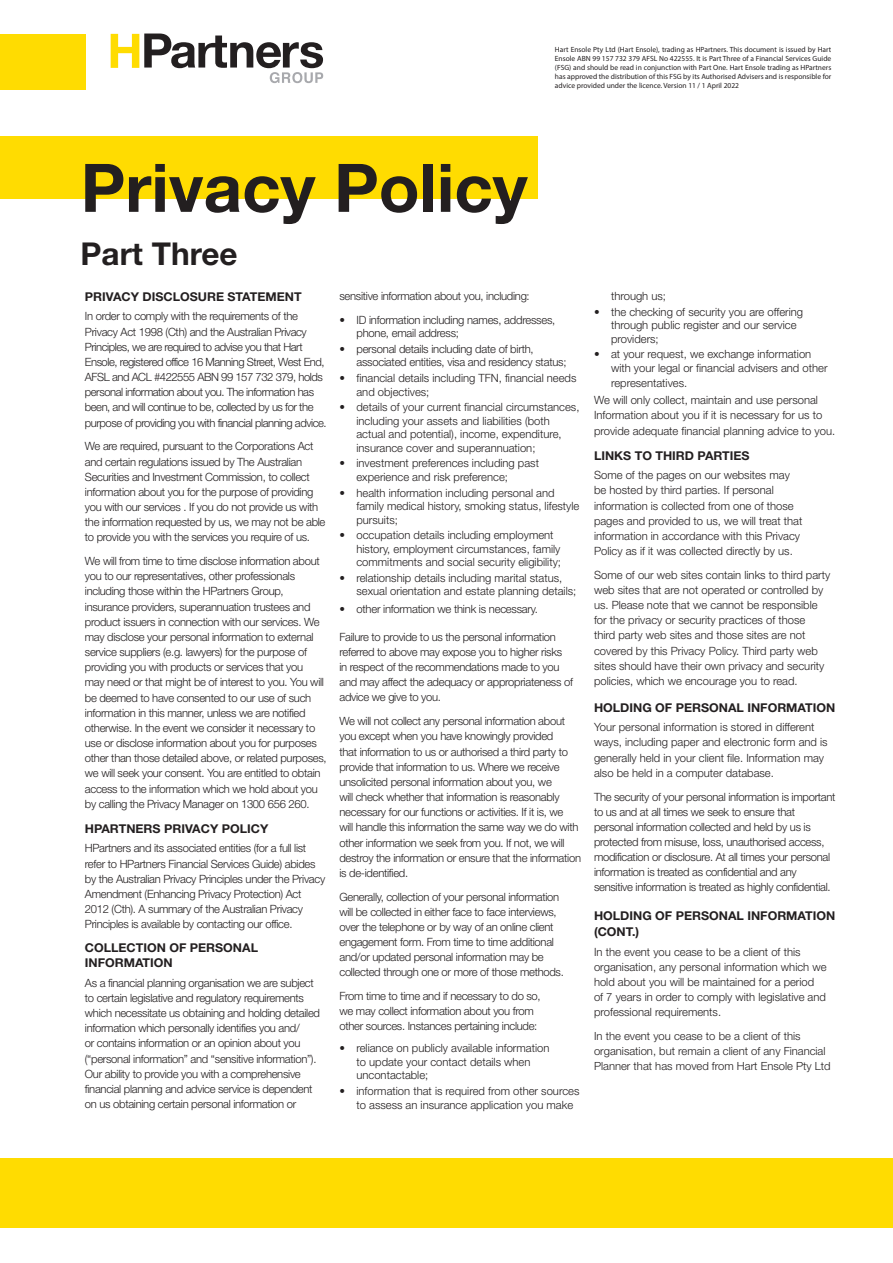
<style>
.page{position:relative;width:893px;height:1263px;background:#fff}
.page>*{position:absolute;margin:0;border:0;box-sizing:border-box;transform-origin:0 0}
.t1{font:700 67.05px "Helvetica Neue";color:#231f20}
.t2{font:700 31.5px "Helvetica Neue";color:#231f20}
.HEADING_1{font:700 12.15px/15.1px "Helvetica Neue";color:#231f20}
.BODY_COPY{font:300 11.4px/15.1px "Helvetica Neue";letter-spacing:-.025em;color:#231f20}
.BODY_COPY-2{font:300 11.4px/15.1px "Helvetica Neue";color:#231f20}
.BULLETS{font:300 11.4px/13.5px "Helvetica Neue";color:#231f20}
.BULLETS-2{font:300 11.4px/13.5px "Helvetica Neue";letter-spacing:-.02em;color:#231f20}
.BULLETS_LAST{font:300 11.4px "Helvetica Neue";letter-spacing:-.02em;color:#231f20}
.BODY_COPY-3{font:300 11.25px/15px "Helvetica Neue";color:#231f20}
.t3{font:7.5px/9px "Myriad Pro";color:#231f20;text-align:justify}
.s1{font-size:11.25px}
</style>
<div class="page">
<div style="left:0;top:136px;width:538px;height:62px;background:#ffdc01"></div>
<div style="left:0;top:34px;width:85px;height:56px;background:#ffdc01"></div>
<svg style="left:111px;top:34px;width:212px;height:49px"></svg>
<div style="left:0;top:1158px;width:893px;height:70px;background:#ffdc01"></div>
<p class="t3" style="left:555px;top:45px;width:278px">Hart Ensole Pty Ltd (Hart Ensole), trading as HPartners. This document is issued by Hart Ensole ABN 99 157 732 379 AFSL No 422555. It is Part Three of a Financial Services Guide (FSG) and should be read in conjunction with Part One. Hart Ensole trading as HPartners has approved the distribution of this FSG by its Authorised Advisers and is responsible for advice provided under the licence. Version 11 / 1 April 2022</p>
<p class="t1" style="left:81px;top:146px;width:448px">Privacy Policy</p>
<p class="t2" style="left:81px;top:234px;width:158px">Part Three</p>
<p class="HEADING_1" style="left:85px;top:289px;width:218px">PRIVACY DISCLOSURE STATEMENT</p>
<p class="BODY_COPY" style="left:85px;top:309px;width:243px">In order to comply with the requirements of the Privacy Act 1998 (Cth) and the Australian Privacy Principles, we are required to advise you that Hart Ensole, registered office 16 Manning Street, West End, AFSL and ACL #422555 ABN 99 157 732 379, holds personal information about you. The information has been, and will continue to be, collected by us for the purpose of providing you with financial planning advice.</p>
<p class="BODY_COPY" style="left:85px;top:438px;width:242px">We are required, pursuant to the Corporations Act and certain regulations issued by The Australian Securities and Investment Commission, to collect information about you for the purpose of providing you with our services . If you do not provide us with the information requested by us, we may not be able to provide you with the services you require of us.</p>
<p class="BODY_COPY" style="left:85px;top:553px;width:243px">We will from time to time disclose information about you to our representatives, other professionals including those within the HPartners Group, insurance providers, superannuation trustees and product issuers in connection with our services. We may disclose your personal information to external service suppliers (e.g. lawyers) for the purpose of providing you with products or services that you<br>may need or that might be of interest to you. You will be deemed to have consented to our use of such information in this manner, unless we are notified otherwise. In the event we consider it necessary to use or disclose information about you for purposes other than those detailed above, or related purposes, we will seek your consent. You are entitled to obtain access to the information which we hold about you by calling the Privacy Manager on 1300 656 260.</p>
<p class="HEADING_1" style="left:85px;top:821px;width:185px">HPARTNERS PRIVACY POLICY</p>
<p class="BODY_COPY" style="left:85px;top:841px;width:242px">HPartners and its associated entities (for a full list refer to HPartners Financial Services Guide) abides by the Australian Privacy Principles under the Privacy Amendment (Enhancing Privacy Protection) Act 2012 (Cth). A summary of the Australian Privacy Principles is available by contacting our office.</p>
<p class="HEADING_1" style="left:85px;top:940px;width:175px">COLLECTION OF PERSONAL<br>INFORMATION</p>
<p class="BODY_COPY" style="left:85px;top:975px;width:237px">As a financial planning organisation we are subject to certain legislative and regulatory requirements which necessitate us obtaining and holding detailed information which personally identifies you and/<br>or contains information or an opinion about you (“personal information” and “sensitive information”).<br>Our ability to provide you with a comprehensive financial planning and advice service is dependent on us obtaining certain personal information or</p>
<p class="BODY_COPY" style="left:339px;top:288px;width:192px">sensitive information about you, including:</p>
<p class="BULLETS-2" style="left:356px;top:313px;width:200px;text-indent:-17px">• ID information including names, addresses, phone, email address;</p>
<p class="BULLETS-2" style="left:356px;top:342px;width:212px;text-indent:-17px">• personal details including date of birth, associated entities, visa and residency status;</p>
<p class="BULLETS" style="left:356px;top:371px;width:222px;text-indent:-17px">• financial details including TFN, financial needs and objectives;</p>
<p class="BULLETS" style="left:356px;top:400px;width:224px;text-indent:-17px">• details of your current financial circumstances, including your assets and liabilities (both actual and potential), income, expenditure, insurance cover and superannuation;</p>
<p class="BULLETS" style="left:356px;top:456px;width:184px;text-indent:-17px">• investment preferences including past experience and risk preference;</p>
<p class="BULLETS" style="left:356px;top:485px;width:224px;text-indent:-17px">• health information including personal and family medical history, smoking status, lifestyle pursuits;</p>
<p class="BULLETS" style="left:356px;top:528px;width:206px;text-indent:-17px">• occupation details including employment history, employment circumstances, family commitments and social security eligibility;</p>
<p class="BULLETS" style="left:356px;top:571px;width:221px;text-indent:-17px">• relationship details including marital status, sexual orientation and estate planning details;</p>
<p class="BULLETS_LAST" style="left:339px;top:602px;width:200px">• other information we think is necessary.</p>
<p class="BODY_COPY" style="left:339px;top:629px;width:235px">Failure to provide to us the personal information referred to above may expose you to higher risks<br>in respect of the recommendations made to you and may affect the adequacy or appropriateness of advice we give to you.</p>
<p class="BODY_COPY" style="left:339px;top:713px;width:243px">We will not collect any personal information about you except when you have knowingly provided<br>that information to us or authorised a third party to provide that information to us. Where we receive unsolicited personal information about you, we<br>will check whether that information is reasonably necessary for our functions or activities. If it is, we<br>will handle this information the same way we do with other information we seek from you. If not, we will destroy the information or ensure that the information is de-identified.</p>
<p class="BODY_COPY" style="left:339px;top:889px;width:226px">Generally, collection of your personal information will be collected in either face to face interviews, over the telephone or by way of an online client engagement form. From time to time additional and/or updated personal information may be collected through one or more of those methods.</p>
<p class="BODY_COPY" style="left:339px;top:988px;width:203px">From time to time and if necessary to do so, we may collect information about you from other sources. Instances pertaining include:</p>
<p class="BULLETS" style="left:356px;top:1041px;width:194px;text-indent:-17px"><span class="s1">•</span> reliance on publicly available information to update your contact details when uncontactable;</p>
<p class="BULLETS" style="left:356px;top:1084px;width:224px;text-indent:-17px">• information that is required from other sources to assess an insurance application you make</p>
<p class="BULLETS" style="left:611px;top:289px;width:57px">through us;</p>
<p class="BULLETS" style="left:611px;top:305px;width:194px;text-indent:-17px">• the checking of security you are offering through public register and our service providers;</p>
<p class="BULLETS" style="left:611px;top:347px;width:218px;text-indent:-17px">• at your request, we exchange information with your legal or financial advisers and other</p>
<p class="BULLETS" style="left:611px;top:376px;width:78px">representatives.</p>
<p class="BODY_COPY-2" style="left:594px;top:392px;width:243px">We will only collect, maintain and use personal<br>Information about you if it is necessary for us to provide adequate financial planning advice to you.</p>
<p class="HEADING_1" style="left:594px;top:448px;width:157px">LINKS TO THIRD PARTIES</p>
<p class="BODY_COPY-2" style="left:594px;top:467px;width:210px">Some of the pages on our websites may be hosted by third parties. If personal information is collected from one of those pages and provided to us, we will treat that information in accordance with this Privacy Policy as if it was collected directly by us.</p>
<p class="BODY_COPY-2" style="left:594px;top:567px;width:238px">Some of our web sites contain links to third party web sites that are not operated or controlled by us. Please note that we cannot be responsible for the privacy or security practices of those<br>third party web sites and those sites are not covered by this Privacy Policy. Third party web sites should have their own privacy and security policies, which we encourage you to read.</p>
<p class="HEADING_1" style="left:594px;top:700px;width:243px">HOLDING OF PERSONAL INFORMATION</p>
<p class="BODY_COPY-2" style="left:594px;top:719px;width:235px">Your personal information is stored in different ways, including paper and electronic form and is generally held in your client file. Information may also be held in a computer database.</p>
<p class="BODY_COPY" style="left:594px;top:789px;width:243px">The security of your personal information is important to us and at all times we seek to ensure that personal information collected and held by us is protected from misuse, loss, unauthorised access, modification or disclosure. At all times your personal information is treated as confidential and any sensitive information is treated as highly confidential.</p>
<p class="HEADING_1" style="left:594px;top:907px;width:243px;line-height:16.6px">HOLDING OF PERSONAL INFORMATION (CONT.)</p>
<p class="BODY_COPY-2" style="left:594px;top:944px;width:234px">In the event you cease to be a client of this organisation, any personal information which we hold about you will be maintained for a period<br>of 7 years in order to comply with legislative and professional requirements.</p>
<p class="BODY_COPY-3" style="left:594px;top:1028px;width:238px">In the event you cease to be a client of this organisation, but remain a client of any Financial<br>Planner that has moved from Hart Ensole Pty Ltd</p>
</div>
